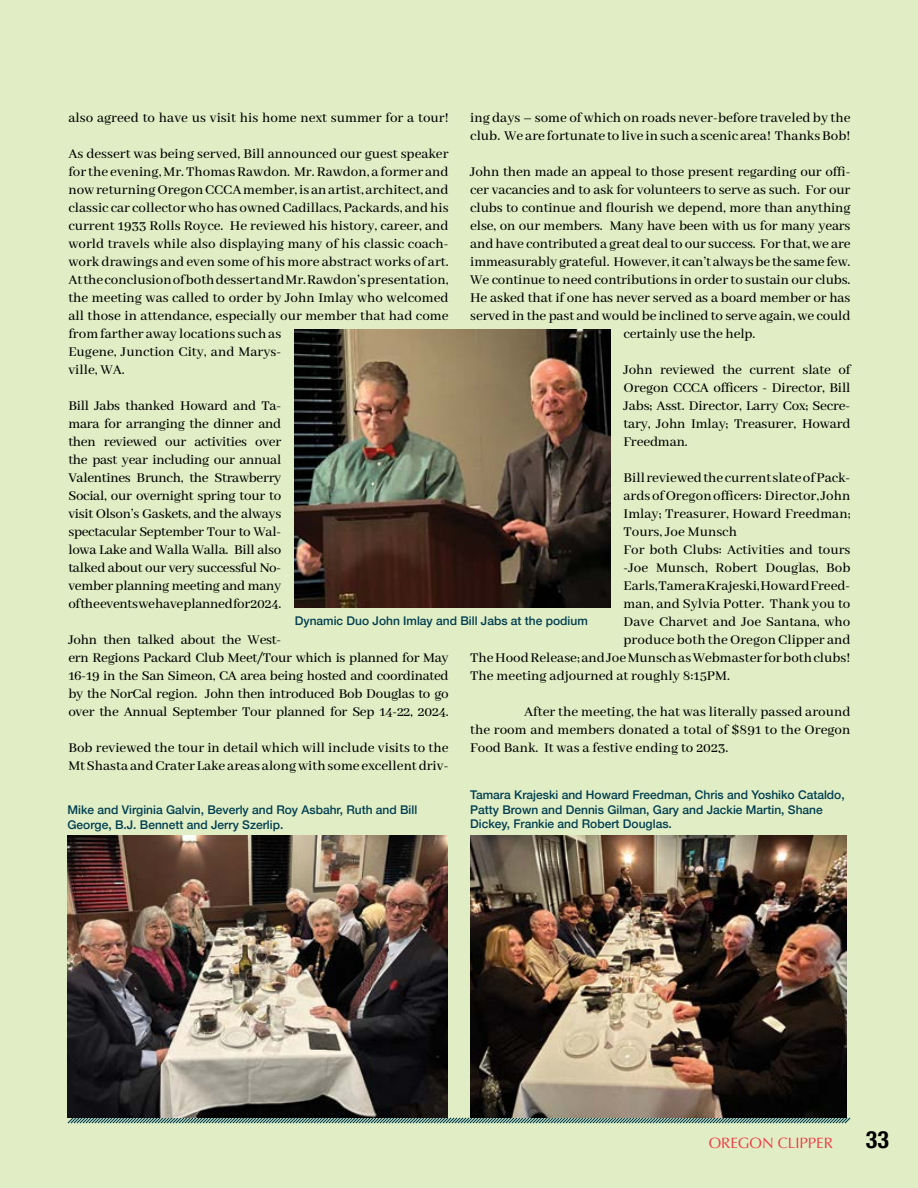
<style>
.page{position:relative;width:918px;height:1188px;background:#e1eec5}
.page>*{position:absolute;margin:0;border:0;box-sizing:border-box;transform-origin:0 0}
.t1{font:700 condensed 24px "Helvetica Neue";color:#000}
.t2{font:500 15px/18px "Abhaya Libre";color:#000}
.t3{font:500 15px/18px "Abhaya Libre";letter-spacing:-.02em;color:#000}
.t4{font:15px "Optima";color:#f33540}
.t5{font:500 12px/14.4px "Helvetica Neue";color:#003e51}
</style>
<div class="page">
<svg style="left:67px;top:1116px;width:784px;height:8px;background:#7da091"></svg>
<img style="left:295px;top:329px;width:315px;height:279px">
<img style="left:68px;top:835px;width:380px;height:283px">
<img style="left:470px;top:835px;width:376px;height:283px">
<p class="t2" style="left:68px;top:109px;width:382px">also agreed to have us visit his home next summer for a tour!</p>
<p class="t2" style="left:68px;top:145px;width:382px">As dessert was being served, Bill announced our guest speaker for the evening, Mr. Thomas Rawdon. Mr. Rawdon, a former and now returning Oregon CCCA member, is an artist, architect, and classic car collector who has owned Cadillacs, Packards, and his current 1933 Rolls Royce. He reviewed his history, career, and world travels while also displaying many of his classic coach&shy;work drawings and even some of his more abstract works of art.<br>At the conclusion of both dessert and Mr. Rawdon’s presentation, the meeting was called to order by John Imlay who welcomed all those in attendance, especially our member that had come from farther away locations such as<br>Eugene, Junction City, and Marys-<br>ville, WA.</p>
<p class="t2" style="left:68px;top:397px;width:215px;text-align:justify">Bill Jabs thanked Howard and Ta&shy;mara for arranging the dinner and then reviewed our activities over the past year including our annual Valentines Brunch, the Strawberry Social, our overnight spring tour to visit Olson’s Gaskets, and the always spectacular September Tour to Wal&shy;lowa Lake and Walla Walla. Bill also talked about our very successful No&shy;vember planning meeting and many of the events we have planned for 2024.</p>
<p class="t3" style="left:68px;top:631px;width:382px">John then talked about the West-<br>ern Regions Packard Club Meet/Tour which is planned for May 16-19 in the San Simeon, CA area being hosted and coordinated by the NorCal region. John then introduced Bob Douglas to go over the Annual September Tour planned for Sep 14-22, 2024.</p>
<p class="t2" style="left:68px;top:739px;width:382px">Bob reviewed the tour in detail which will include visits to the<br>Mt Shasta and Crater Lake areas along with some excellent driv-</p>
<p class="t2" style="left:470px;top:109px;width:382px">ing days – some of which on roads never-before traveled by the club. We are fortunate to live in such a scenic area! Thanks Bob!</p>
<p class="t2" style="left:470px;top:163px;width:382px">John then made an appeal to those present regarding our offi-</p>
<p class="t2" style="left:470px;top:181px;width:382px">cer vacancies and to ask for volunteers to serve as such. For our</p>
<p class="t2" style="left:470px;top:199px;width:382px">clubs to continue and flourish we depend, more than anything</p>
<p class="t2" style="left:470px;top:217px;width:382px">else, on our members. Many have been with us for many years</p>
<p class="t2" style="left:470px;top:235px;width:382px">and have contributed a great deal to our success. For that, we are</p>
<p class="t2" style="left:470px;top:253px;width:382px">immeasurably grateful. However, it can’t always be the same few.</p>
<p class="t2" style="left:470px;top:271px;width:382px">We continue to need contributions in order to sustain our clubs.</p>
<p class="t2" style="left:470px;top:289px;width:382px">He asked that if one has never served as a board member or has</p>
<p class="t2" style="left:470px;top:307px;width:382px">served in the past and would be inclined to serve again, we could</p>
<p class="t2" style="left:624px;top:325px;width:133px">certainly use the help.</p>
<p class="t2" style="left:624px;top:361px;width:229px;text-align:justify">John reviewed the current slate of Oregon CCCA officers - Director, Bill Jabs; Asst. Director, Larry Cox; Secre&shy;tary, John Imlay; Treasurer, Howard Freedman.</p>
<p class="t2" style="left:624px;top:469px;width:228px">Bill reviewed the current slate of Pack-</p>
<p class="t2" style="left:624px;top:487px;width:228px">ards of Oregon officers: Director, John</p>
<p class="t2" style="left:624px;top:505px;width:228px">Imlay; Treasurer, Howard Freedman;</p>
<p class="t2" style="left:624px;top:523px;width:115px">Tours, Joe Munsch</p>
<p class="t2" style="left:624px;top:541px;width:228px">For both Clubs: Activities and tours</p>
<p class="t2" style="left:624px;top:559px;width:228px">-Joe Munsch, Robert Douglas, Bob</p>
<p class="t2" style="left:624px;top:577px;width:228px">Earls, Tamera Krajeski, Howard Freed-</p>
<p class="t2" style="left:624px;top:595px;width:228px">man, and Sylvia Potter. Thank you to</p>
<p class="t2" style="left:624px;top:613px;width:228px">Dave Charvet and Joe Santana, who</p>
<p class="t2" style="left:624px;top:631px;width:228px">produce both the Oregon Clipper and</p>
<p class="t2" style="left:470px;top:649px;width:382px">The Hood Release; and Joe Munsch as Webmaster for both clubs!</p>
<p class="t2" style="left:470px;top:667px;width:261px">The meeting adjourned at roughly 8:15PM.</p>
<p class="t2" style="left:470px;top:703px;width:382px;text-align:justify;text-indent:54px">After the meeting, the hat was literally passed around the room and members donated a total of $891 to the Oregon Food Bank. It was a festive ending to 2023.</p>
<p class="t5" style="left:295px;top:613px;width:294px">Dynamic Duo John Imlay and Bill Jabs at the podium</p>
<p class="t5" style="left:68px;top:802px;width:351px">Mike and Virginia Galvin, Beverly and Roy Asbahr, Ruth and Bill<br>George, B.J. Bennett and Jerry Szerlip.</p>
<p class="t5" style="left:470px;top:787px;width:376px">Tamara Krajeski and Howard Freedman, Chris and Yoshiko Cataldo,<br>Patty Brown and Dennis Gilman, Gary and Jackie Martin, Shane<br>Dickey, Frankie and Robert Douglas.</p>
<p class="t4" style="left:709px;top:1134px;width:126px">OREGON CLIPPER</p>
<h1 class="t1" style="left:866px;top:1125px;width:25px">33</h1>
</div>
